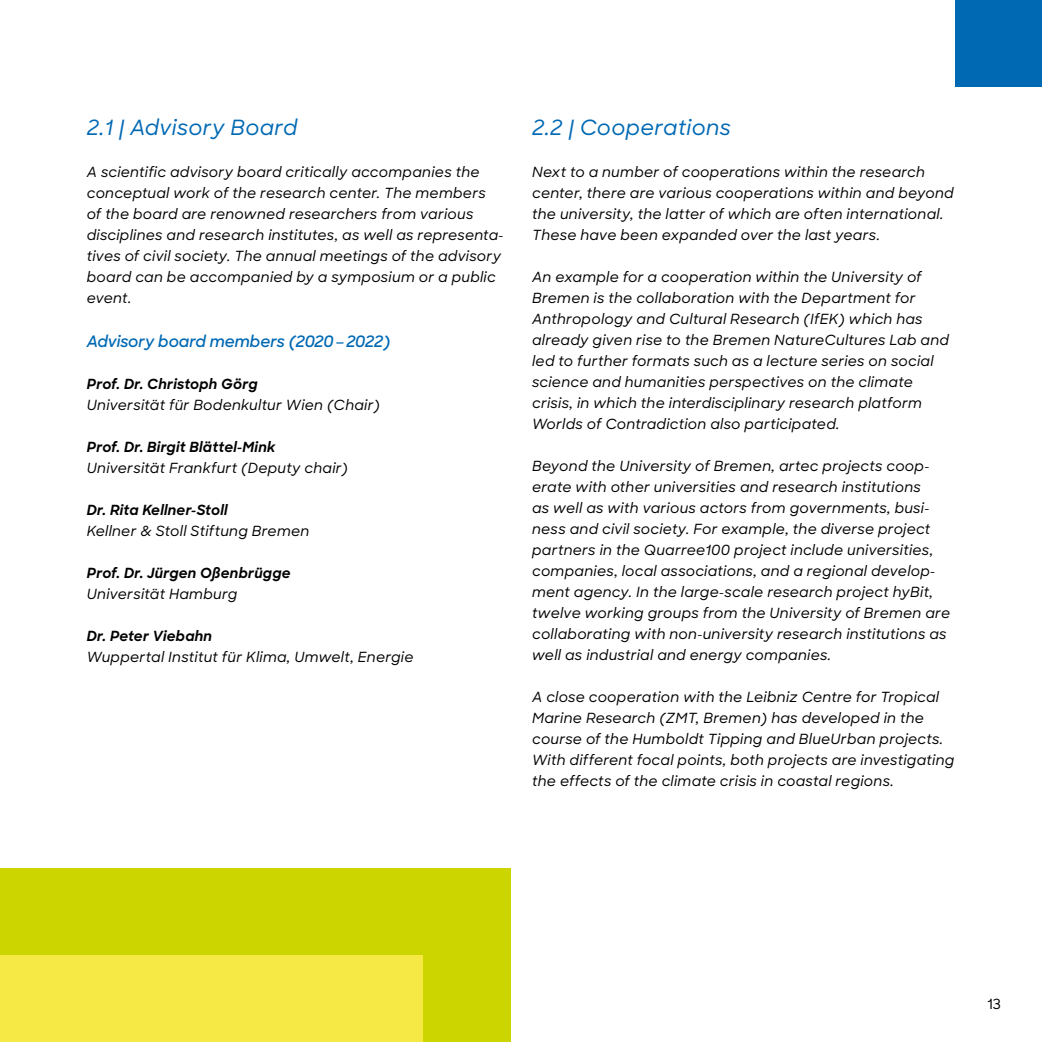
<style>
.page{position:relative;width:1042px;height:1042px;background:#fff}
.page>*{position:absolute;margin:0;border:0;box-sizing:border-box;transform-origin:0 0}
.t1{font:italic 500 21px "Sharp Sans";letter-spacing:.02em;color:#0069b4}
.t2{font:italic 600 15.75px "Sharp Sans";color:#0069b4}
.t3{font:italic 500 14px/21px "Sharp Sans";letter-spacing:.02em;color:#000}
.t4{font:italic 700 14px "Sharp Sans";letter-spacing:.02em;color:#000}
.t5{font:500 14px "Sharp Sans";color:#000}
</style>
<div class="page">
<div style="left:0;top:868px;width:510px;height:174px;background:#ccd500"></div>
<div style="left:0;top:955px;width:423px;height:87px;background:#f6e945"></div>
<div style="left:955px;top:0;width:87px;height:87px;background:#0069b4"></div>
<h1 class="t1" style="left:87px;top:112px;width:212px">2.1 | Advisory Board</h1>
<p class="t3" style="left:87px;top:161px;width:418px">A scientific advisory board critically accompanies the conceptual work of the research center. The members of the board are renowned researchers from various disciplines and research institutes, as well as representa&shy;tives of civil society. The annual meetings of the advisory board can be accompanied by a symposium or a public event.</p>
<p class="t2" style="left:87px;top:329px;width:305px">Advisory board members (2020–2022)</p>
<p class="t4" style="left:87px;top:373px;width:172px">Prof. Dr. Christoph Görg</p>
<p class="t3" style="left:87px;top:393px;width:295px">Universität für Bodenkultur Wien (Chair)</p>
<p class="t4" style="left:87px;top:436px;width:190px">Prof. Dr. Birgit Blättel-Mink</p>
<p class="t3" style="left:87px;top:456px;width:263px">Universität Frankfurt (Deputy chair)</p>
<p class="t4" style="left:87px;top:499px;width:142px">Dr. Rita Kellner-Stoll</p>
<p class="t3" style="left:87px;top:519px;width:224px">Kellner &amp; Stoll Stiftung Bremen</p>
<p class="t4" style="left:87px;top:562px;width:205px">Prof. Dr. Jürgen Oßenbrügge</p>
<p class="t3" style="left:87px;top:582px;width:152px">Universität Hamburg</p>
<p class="t4" style="left:87px;top:625px;width:127px">Dr. Peter Viebahn</p>
<p class="t3" style="left:87px;top:645px;width:328px">Wuppertal Institut für Klima, Umwelt, Energie</p>
<h1 class="t1" style="left:532px;top:112px;width:200px">2.2 | Cooperations</h1>
<p class="t3" style="left:532px;top:161px;width:423px">Next to a number of cooperations within the research center, there are various cooperations within and beyond the university, the latter of which are often international.<br>These have been expanded over the last years.</p>
<p class="t3" style="left:532px;top:266px;width:418px">An example for a cooperation within the University of Bremen is the collaboration with the Department for Anthropology and Cultural Research (IfEK) which has already given rise to the Bremen NatureCultures Lab and led to further formats such as a lecture series on social science and humanities perspectives on the climate crisis, in which the interdisciplinary research platform Worlds of Contradiction also participated.</p>
<p class="t3" style="left:532px;top:455px;width:419px">Beyond the University of Bremen, artec projects coop&shy;erate with other universities and research institutions<br>as well as with various actors from governments, busi&shy;ness and civil society. For example, the diverse project partners in the Quarree100 project include universities, companies, local associations, and a regional develop&shy;ment agency. In the large-scale research project hyBit, twelve working groups from the University of Bremen are collaborating with non-university research institutions as well as industrial and energy companies.</p>
<p class="t3" style="left:532px;top:686px;width:424px">A close cooperation with the Leibniz Centre for Tropical Marine Research (ZMT, Bremen) has developed in the course of the Humboldt Tipping and BlueUrban projects.<br>With different focal points, both projects are investigating the effects of the climate crisis in coastal regions.</p>
<p class="t5" style="left:987px;top:993px;width:15px">13</p>
</div>
